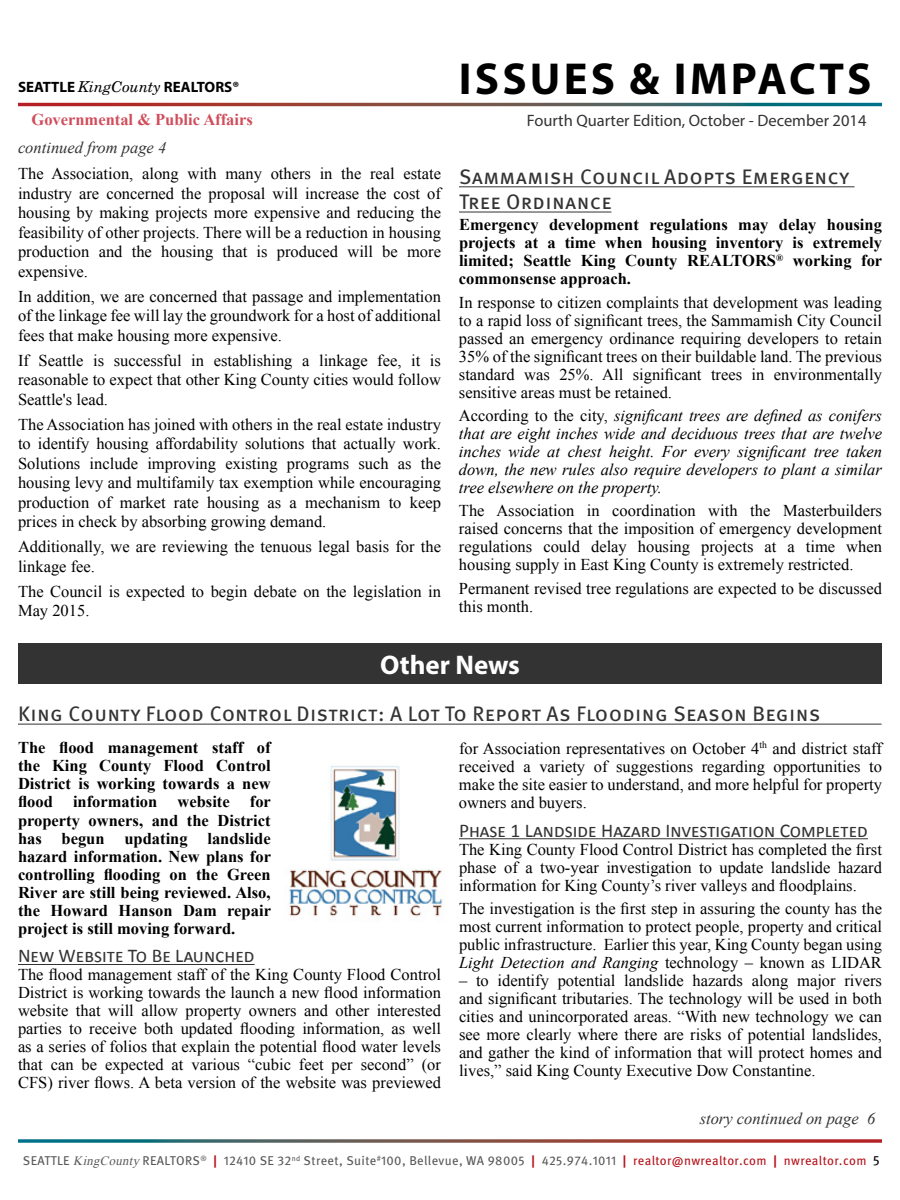
<style>
.page{position:relative;width:900px;height:1200px;background:#fff}
.page>*{position:absolute;margin:0;border:0;box-sizing:border-box;transform-origin:0 0}
.t1{font:700 45px "Myriad Pro";letter-spacing:.07em;color:#000}
.t2{font:700 27px "Myriad Pro";color:#fff}
.t3{font:21px/25.2px "Meta OT";letter-spacing:.015em;color:#333}
.t4{font:19.5px "Calibri";color:#333}
.t5{font:16.5px/18px "Times New Roman";color:#000;text-align:justify}
.t6{font:700 16.5px/18px "Times New Roman";color:#000;text-align:justify}
.t7{font:italic 16.5px/18px "Times New Roman";color:#000;text-align:justify}
.t8{font:16.5px "Myriad Pro";color:#333}
.t9{font:italic 16.5px "Times New Roman";color:#333}
.t10{font:700 16.5px "Times New Roman";color:#d04d5b}
.t11{font:700 15px "Myriad Pro";color:#000}
.t12{font:13.5px "Meta OT";color:#000}
.t13{font:12.75px "Meta OT";letter-spacing:.03em;color:#595959}
.s1{font-family:"New Century Schlbk";font-weight:400;font-style:italic}
.s2{font-style:normal}
.s3{font-style:italic}
.s4{font-family:"Times New Roman";font-style:italic}
.s5{font-weight:700;color:#b5121b}
.s6{color:#b5121b}
</style>
<div class="page">
<hr style="left:18px;top:964px;width:237px;height:1px;background:#333">
<hr style="left:459px;top:838px;width:409px;height:1px;background:#333">
<hr style="left:459px;top:187px;width:396px;height:1px;background:#333">
<hr style="left:459px;top:212px;width:152px;height:1px;background:#333">
<div style="left:18px;top:644px;width:864px;height:40px;background:#333"></div>
<hr style="left:18px;top:724px;width:864px;height:1px;background:#333">
<img style="left:289px;top:766px;width:155px;height:151px">
<svg style="left:18px;top:1139px;width:864px;height:4px;background:#816765"></svg>
<p class="t11" style="left:18px;top:77px;width:223px">SEATTLE <span class="s1">KingCounty</span> REALTORS®</p>
<p class="t10" style="left:32px;top:108px;width:223px">Governmental &amp; Public Affairs</p>
<p class="t9" style="left:18px;top:136px;width:150px">continued from page 4</p>
<p class="t5" style="left:18px;top:164px;width:425px;line-height:19.5px">The Association, along with many others in the real estate industry are concerned the proposal will increase the cost of housing by making projects more expensive and reducing the feasibility of other projects. There will be a reduction in housing production and the housing that is produced will be more expensive.</p>
<p class="t5" style="left:18px;top:286px;width:425px;line-height:19.5px">In addition, we are concerned that passage and implementation of the linkage fee will lay the groundwork for a host of additional fees that make housing more expensive.</p>
<p class="t5" style="left:18px;top:350px;width:424px;line-height:19.5px">If Seattle is successful in establishing a linkage fee, it is reasonable to expect that other King County cities would follow Seattle's lead.</p>
<p class="t5" style="left:18px;top:414px;width:425px;line-height:19.5px">The Association has joined with others in the real estate industry to identify housing affordability solutions that actually work.<br>Solutions include improving existing programs such as the housing levy and multifamily tax exemption while encouraging production of market rate housing as a mechanism to keep prices in check by absorbing growing demand.</p>
<p class="t5" style="left:18px;top:537px;width:425px;line-height:19.5px">Additionally, we are reviewing the tenuous legal basis for the linkage fee.</p>
<p class="t5" style="left:18px;top:581px;width:425px;line-height:19.5px">The Council is expected to begin debate on the legislation in<br>May 2015.</p>
<h1 class="t1" style="left:459px;top:49px;width:414px">ISSUES &amp; IMPACTS</h1>
<p class="t8" style="left:527px;top:111px;width:341px">Fourth Quarter Edition, October - December 2014</p>
<p class="t3" style="left:459px;top:164px;width:392px">Sammamish Council Adopts Emergency<br>Tree Ordinance</p>
<p class="t6" style="left:459px;top:215px;width:425px">Emergency development regulations may delay housing projects at a time when housing inventory is extremely limited; Seattle King County REALTORS<sup>®</sup> working for commonsense approach.</p>
<p class="t5" style="left:459px;top:293px;width:425px">In response to citizen complaints that development was leading to a rapid loss of significant trees, the Sammamish City Council passed an emergency ordinance requiring developers to retain 35% of the significant trees on their buildable land. The previous standard was 25%. All significant trees in environmentally sensitive areas must be retained.</p>
<p class="t7" style="left:459px;top:406px;width:425px"><span class="s2">According to the city,</span> significant trees are defined as conifers that are eight inches wide and deciduous trees that are twelve inches wide at chest height. For every significant tree taken down, the new rules also require developers to plant a similar tree elsewhere on the property.</p>
<p class="t5" style="left:459px;top:502px;width:425px">The Association in coordination with the Masterbuilders raised concerns that the imposition of emergency development regulations could delay housing projects at a time when housing supply in East King County is extremely restricted.</p>
<p class="t5" style="left:459px;top:579px;width:425px">Permanent revised tree regulations are expected to be discussed this month.</p>
<h2 class="t2" style="left:380px;top:647px;width:141px">Other News</h2>
<p class="t3" style="left:18px;top:701px;width:804px">King County Flood Control District: A Lot To Report As Flooding Season Begins</p>
<p class="t6" style="left:18px;top:739px;width:254px">The flood management staff of the King County Flood Control District is working towards a new flood information website for property owners, and the District has begun updating landslide hazard information. New plans for controlling flooding on the Green River are still being reviewed. Also, the Howard Hanson Dam repair project is still moving forward.</p>
<p class="t4" style="left:18px;top:943px;width:238px">New Website To Be Launched</p>
<p class="t5" style="left:18px;top:966px;width:425px">The flood management staff of the King County Flood Control District is working towards the launch a new flood information website that will allow property owners and other interested parties to receive both updated flooding information, as well as a series of folios that explain the potential flood water levels that can be expected at various “cubic feet per second” (or CFS) river flows. A beta version of the website was previewed</p>
<p class="t5" style="left:459px;top:739px;width:425px">for Association representatives on October 4<sup>th</sup> and district staff received a variety of suggestions regarding opportunities to make the site easier to understand, and more helpful for property owners and buyers.</p>
<p class="t4" style="left:459px;top:818px;width:410px">Phase 1 Landside Hazard Investigation Completed</p>
<p class="t5" style="left:459px;top:840px;width:425px">The King County Flood Control District has completed the first phase of a two-year investigation to update landslide hazard information for King County’s river valleys and floodplains.</p>
<p class="t5" style="left:459px;top:899px;width:425px">The investigation is the first step in assuring the county has the most current information to protect people, property and critical public infrastructure. Earlier this year, King County began using <span class="s3">Light Detection and Ranging</span> technology – known as LIDAR</p>
<p class="t5" style="left:459px;top:971px;width:425px">– to identify potential landslide hazards along major rivers and significant tributaries. The technology will be used in both cities and unincorporated areas. “With new technology we can see more clearly where there are risks of potential landslides, and gather the kind of information that will protect homes and lives,” said King County Executive Dow Constantine.</p>
<p class="t9" style="left:700px;top:1108px;width:177px">story continued on page 6</p>
<p class="t13" style="left:23px;top:1153px;width:845px">SEATTLE <span class="s4">KingCounty</span> REALTORS<sup>®</sup> <span class="s5">|</span> 12410 SE 32<sup>nd</sup> Street, Suite<sup>#</sup>100, Bellevue, WA 98005 <span class="s5">|</span> 425.974.1011 <span class="s5">|</span> <span class="s6">realtor@nwrealtor.com</span> <span class="s5">|</span> <span class="s6">nwrealtor.com</span></p>
<p class="t12" style="left:873px;top:1152px;width:8px">5</p>
</div>
